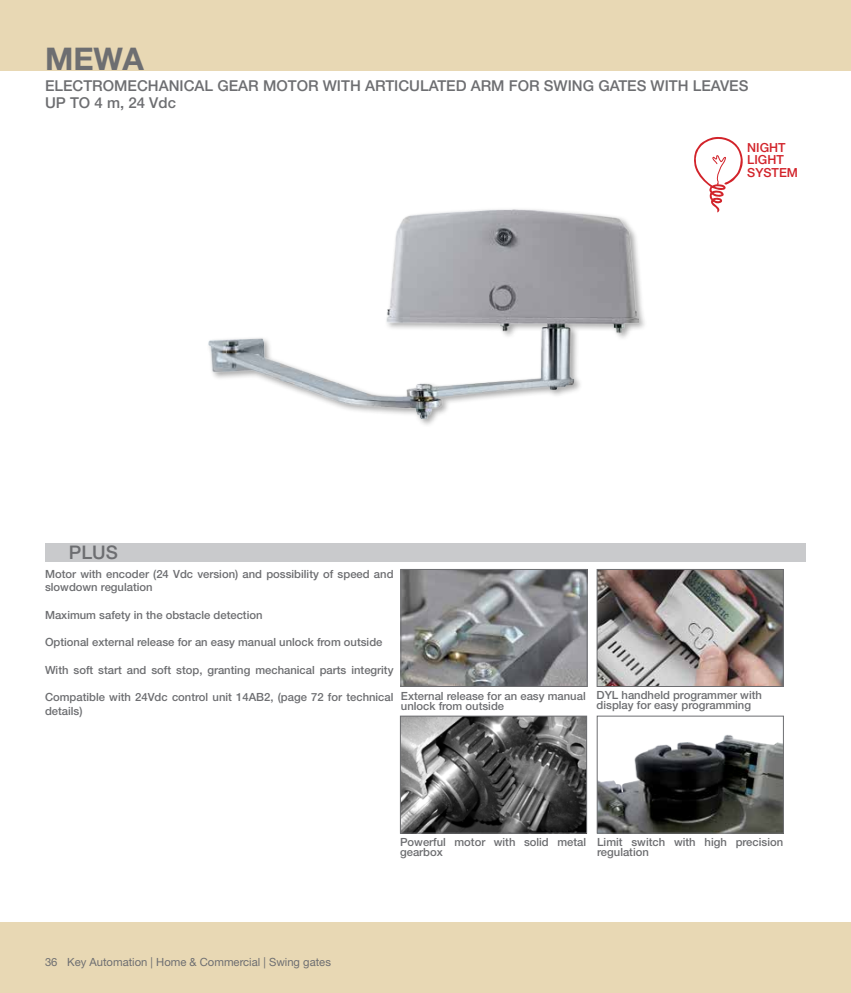
<style>
.page{position:relative;width:851px;height:993px;background:#fff}
.page>*{position:absolute;margin:0;border:0;box-sizing:border-box;transform-origin:0 0}
.t1{font:700 31.25px "Helvetica Neue";color:#6d6e71}
.t2{font:500 18.75px "Helvetica Neue";color:#6d6e71}
.t3{font:500 15px/17.5px "Helvetica Neue";color:#6d6e71}
.t4{font:500 12.5px/12.5px "Helvetica Neue";color:#d2232a}
.t5{font:500 11.25px/10px "Helvetica Neue";color:#6d6e71}
.t6{font:11.25px "Helvetica Neue";color:#6d6e71}
</style>
<div class="page">
<div style="left:0;top:921px;width:850px;height:71px;background:#e8d8b4"></div>
<div style="left:0;top:0;width:850px;height:71px;background:#e8d8b4"></div>
<img style="left:598px;top:734px;width:183px;height:97px">
<div style="left:596px;top:715px;width:187px;height:118px;border:1px solid #6d6e71"></div>
<img style="left:402px;top:717px;width:183px;height:114px">
<div style="left:400px;top:715px;width:187px;height:118px;border:1px solid #6d6e71"></div>
<img style="left:402px;top:571px;width:183px;height:113px">
<div style="left:400px;top:569px;width:187px;height:117px;border:1px solid #6d6e71"></div>
<img style="left:208px;top:209px;width:430px;height:209px">
<svg style="left:694px;top:137px;width:49px;height:75px"></svg>
<img style="left:598px;top:571px;width:183px;height:113px">
<div style="left:596px;top:569px;width:187px;height:117px;border:1px solid #6d6e71"></div>
<div style="left:45px;top:542px;width:760px;height:19px;background:#c9cacc"></div>
<h1 class="t1" style="left:45px;top:39px;width:100px">MEWA</h1>
<h3 class="t3" style="left:45px;top:76px;width:704px">ELECTROMECHANICAL GEAR MOTOR WITH ARTICULATED ARM FOR SWING GATES WITH LEAVES<br>UP TO 4 m, 24 Vdc</h3>
<h2 class="t2" style="left:69px;top:540px;width:50px">PLUS</h2>
<p class="t4" style="left:747px;top:141px;width:52px">NIGHT<br>LIGHT<br>SYSTEM</p>
<p class="t5" style="left:45px;top:566px;width:350px;line-height:13.8px">Motor with encoder (24 Vdc version) and possibility of speed and slowdown regulation</p>
<p class="t5" style="left:45px;top:609px;width:219px">Maximum safety in the obstacle detection</p>
<p class="t5" style="left:45px;top:637px;width:339px">Optional external release for an easy manual unlock from outside</p>
<p class="t5" style="left:45px;top:664px;width:350px">With soft start and soft stop, granting mechanical parts integrity</p>
<p class="t5" style="left:45px;top:690px;width:350px;line-height:13.8px">Compatible with 24Vdc control unit 14AB2, (page 72 for technical details)</p>
<p class="t5" style="left:596px;top:690px;width:167px">DYL handheld programmer with display for easy programming</p>
<p class="t5" style="left:401px;top:690px;width:186px">External release for an easy manual unlock from outside</p>
<p class="t6" style="left:45px;top:954px;width:14px">36</p>
<p class="t6" style="left:67px;top:954px;width:265px">Key Automation | Home &amp; Commercial | Swing gates</p>
<p class="t5" style="left:400px;top:837px;width:187px">Powerful motor with solid metal gearbox</p>
<p class="t5" style="left:597px;top:837px;width:187px">Limit switch with high precision regulation</p>
</div>
